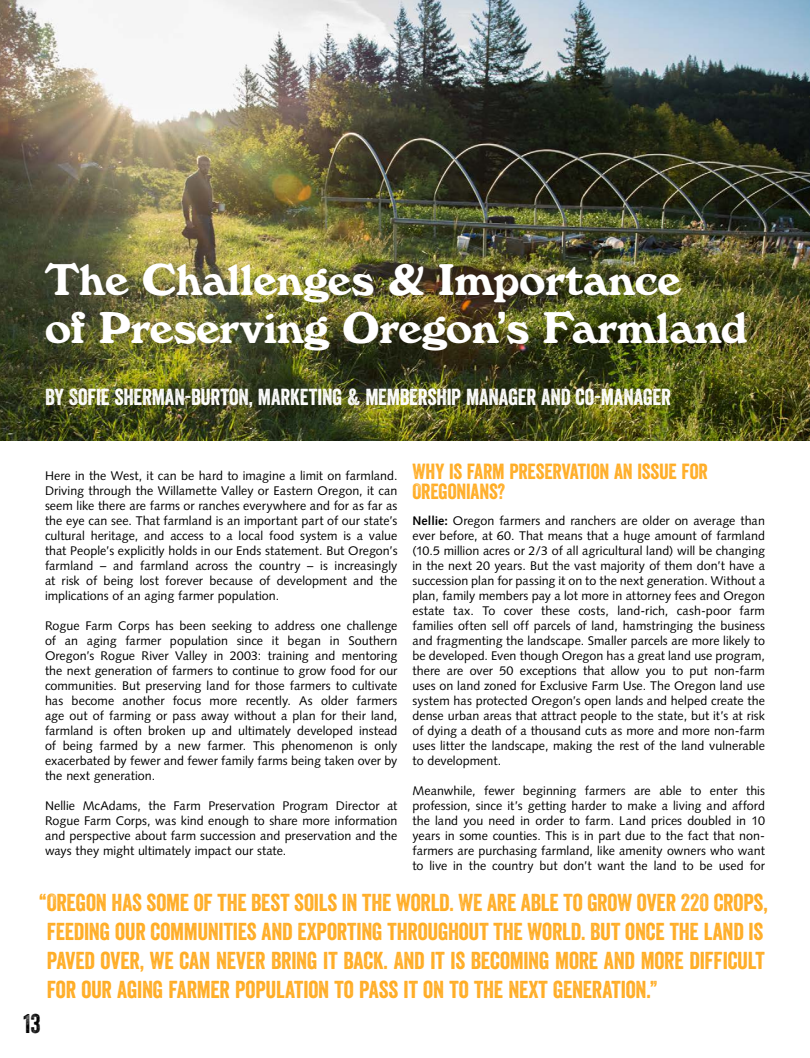
<style>
.page{position:relative;width:810px;height:1058px;background:#fff}
.page>*{position:absolute;margin:0;border:0;box-sizing:border-box;transform-origin:0 0}
.t1{font:700 46.25px/47.5px "Windsor D";color:#fff}
.t2{font:26.25px "Veneer Two";color:#000}
.t3{font:23.75px/28.8px "Veneer";letter-spacing:-.01em;color:#ffad26}
.t4{font:22.5px "Veneer";letter-spacing:-.01em;color:#fff}
.t5{font:21.25px/20px "Veneer";letter-spacing:-.01em;color:#ffad26}
.t6{font:12.5px/15px "Syntax LT Std";color:#000;text-align:justify}
.s1{font-weight:700}
</style>
<div class="page">
<img style="left:0;top:0;width:810px;height:441px">
<h1 class="t1" style="left:45px;top:257px;width:704px">The Challenges &amp; Importance<br>of Preserving Oregon’s Farmland</h1>
<h3 class="t4" style="left:45px;top:383px;width:628px">BY SOFIE SHERMAN-BURTON, MARKETING &amp; MEMBERSHIP MANAGER AND CO-MANAGER</h3>
<p class="t6" style="left:45px;top:468px;width:354px">Here in the West, it can be hard to imagine a limit on farmland.<br>Driving through the Willamette Valley or Eastern Oregon, it can seem like there are farms or ranches everywhere and for as far as the eye can see. That farmland is an important part of our state’s cultural heritage, and access to a local food system is a value that People’s explicitly holds in our Ends statement. But Oregon’s farmland – and farmland across the country – is increasingly at risk of being lost forever because of development and the implications of an aging farmer population.</p>
<p class="t6" style="left:45px;top:618px;width:354px">Rogue Farm Corps has been seeking to address one challenge of an aging farmer population since it began in Southern Oregon’s Rogue River Valley in 2003: training and mentoring the next generation of farmers to continue to grow food for our communities. But preserving land for those farmers to cultivate has become another focus more recently. As older farmers age out of farming or pass away without a plan for their land, farmland is often broken up and ultimately developed instead of being farmed by a new farmer. This phenomenon is only exacerbated by fewer and fewer family farms being taken over by the next generation.</p>
<p class="t6" style="left:45px;top:798px;width:354px">Nellie McAdams, the Farm Preservation Program Director at Rogue Farm Corps, was kind enough to share more information and perspective about farm succession and preservation and the ways they might ultimately impact our state.</p>
<h3 class="t5" style="left:412px;top:461px;width:297px">WHY IS FARM PRESERVATION AN ISSUE FOR<br>OREGONIANS?</h3>
<p class="t6" style="left:412px;top:513px;width:354px"><span class="s1">Nellie:</span> Oregon farmers and ranchers are older on average than ever before, at 60. That means that a huge amount of farmland (10.5 million acres or 2/3 of all agricultural land) will be changing in the next 20 years. But the vast majority of them don’t have a succession plan for passing it on to the next generation. Without a plan, family members pay a lot more in attorney fees and Oregon estate tax. To cover these costs, land-rich, cash-poor farm families often sell off parcels of land, hamstringing the business and fragmenting the landscape. Smaller parcels are more likely to be developed. Even though Oregon has a great land use program, there are over 50 exceptions that allow you to put non-farm uses on land zoned for Exclusive Farm Use. The Oregon land use system has protected Oregon’s open lands and helped create the dense urban areas that attract people to the state, but it’s at risk of dying a death of a thousand cuts as more and more non-farm uses litter the landscape, making the rest of the land vulnerable to development.</p>
<p class="t6" style="left:412px;top:783px;width:354px">Meanwhile, fewer beginning farmers are able to enter this profession, since it’s getting harder to make a living and afford the land you need in order to farm. Land prices doubled in 10 years in some counties. This is in part due to the fact that non&shy;farmers are purchasing farmland, like amenity owners who want to live in the country but don’t want the land to be used for</p>
<p class="t3" style="left:47px;top:888px;width:723px;text-indent:-8px">“OREGON HAS SOME OF THE BEST SOILS IN THE WORLD. WE ARE ABLE TO GROW OVER 220 CROPS, FEEDING OUR COMMUNITIES AND EXPORTING THROUGHOUT THE WORLD. BUT ONCE THE LAND IS PAVED OVER, WE CAN NEVER BRING IT BACK. AND IT IS BECOMING MORE AND MORE DIFFICULT FOR OUR AGING FARMER POPULATION TO PASS IT ON TO THE NEXT GENERATION.”</p>
<h2 class="t2" style="left:23px;top:1007px;width:19px">13</h2>
</div>
